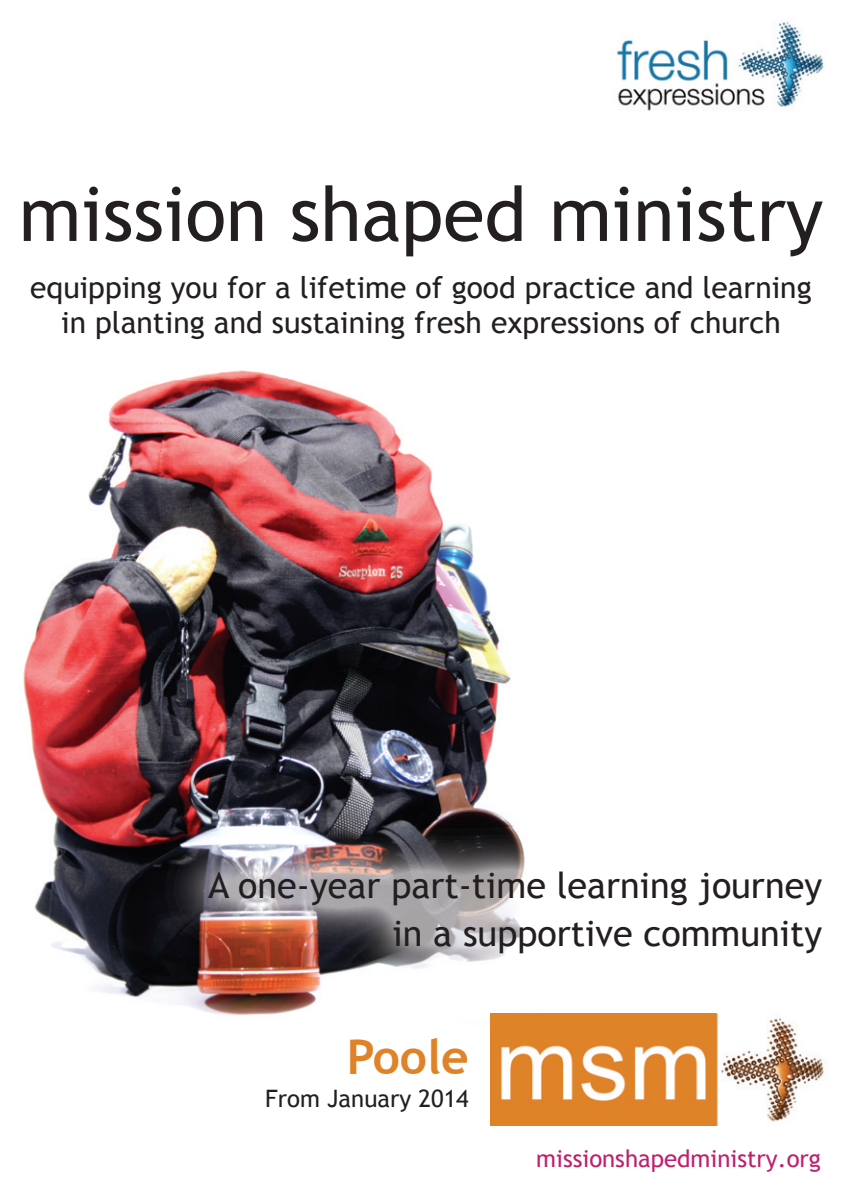
<style>
.page{position:relative;width:842px;height:1191px;background:#fff}
.page>*{position:absolute;margin:0;border:0;box-sizing:border-box;transform-origin:0 0}
.t1{font:75.4px "Trebuchet MS";color:#231f20}
.t2{font:700 48px "Trebuchet MS";color:#df8228}
.t3{font:36px/48px "Trebuchet MS";color:#231f20;text-align:right}
.t4{font:30px/34.8px "Trebuchet MS";color:#231f20;text-align:center}
.t5{font:24px "Trebuchet MS";color:#bf206d}
.t6{font:24px "Trebuchet MS";color:#231f20}
</style>
<div class="page">
<img style="left:23px;top:409px;width:488px;height:388px">
<img style="left:616px;top:21px;width:208px;height:86px">
<img style="left:491px;top:1027px;width:333px;height:98px">
<img style="left:34px;top:797px;width:758px;height:230px">
<img style="left:110px;top:107px;width:541px;height:302px">
<h1 class="t1" style="left:19px;top:185px;width:806px">mission shaped ministry</h1>
<p class="t4" style="left:30px;top:272px;width:783px">equipping you for a lifetime of good practice and learning in planting and sustaining fresh expressions of church</p>
<p class="t3" style="left:208px;top:864px;width:615px">A one-year part-time learning journey in a supportive community</p>
<h2 class="t2" style="left:347px;top:1038px;width:123px">Poole</h2>
<p class="t6" style="left:265px;top:1089px;width:205px">From January 2014</p>
<p class="t5" style="left:536px;top:1149px;width:286px">missionshapedministry.org</p>
</div>
